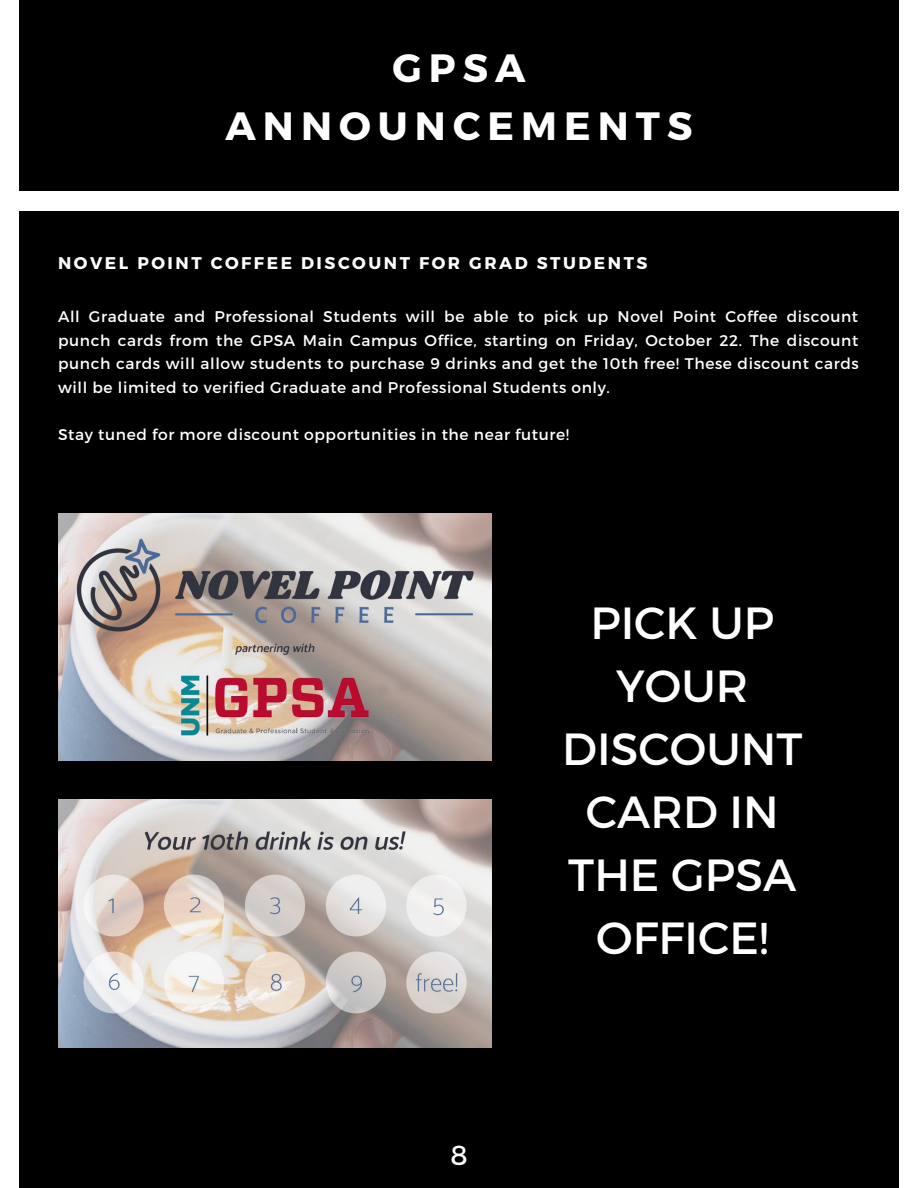
<style>
.page{position:relative;width:918px;height:1188px;background:#fff}
.page>*{position:absolute;margin:0;border:0;box-sizing:border-box;transform-origin:0 0}
.t1{font:45px/63px "Montserrat";color:#fff;text-align:center}
.t2{font:700 39.45px/58.5px "Montserrat";letter-spacing:.18em;color:#fff;text-align:center}
.t3{font:27.45px "Montserrat";color:#fff}
.t4{font:700 16.95px "Montserrat";letter-spacing:.15em;color:#fff}
.t5{font:15.45px/23.7px "Montserrat";letter-spacing:.04em;color:#fff;text-align:justify}
</style>
<div class="page">
<div style="left:19px;top:0;width:880px;height:190px;background:#000"></div>
<div style="left:19px;top:211px;width:880px;height:977px;background:#000"></div>
<img style="left:58px;top:513px;width:433px;height:248px">
<img style="left:58px;top:800px;width:433px;height:247px">
<h2 class="t2" style="left:226px;top:36px;width:468px">GPSA<br>ANNOUNCEMENTS</h2>
<p class="t4" style="left:58px;top:252px;width:591px">NOVEL POINT COFFEE DISCOUNT FOR GRAD STUDENTS</p>
<p class="t5" style="left:58px;top:304px;width:802px">All Graduate and Professional Students will be able to pick up Novel Point Coffee discount punch cards from the GPSA Main Campus Office, starting on Friday, October 22. The discount punch cards will allow students to purchase 9 drinks and get the 10th free! These discount cards will be limited to verified Graduate and Professional Students only.</p>
<p class="t5" style="left:58px;top:422px;width:513px">Stay tuned for more discount opportunities in the near future!</p>
<h3 class="t3" style="left:450px;top:1138px;width:19px">8</h3>
<h1 class="t1" style="left:562px;top:589px;width:242px">PICK UP<br>YOUR<br>DISCOUNT<br>CARD IN<br>THE GPSA<br>OFFICE!</h1>
</div>
